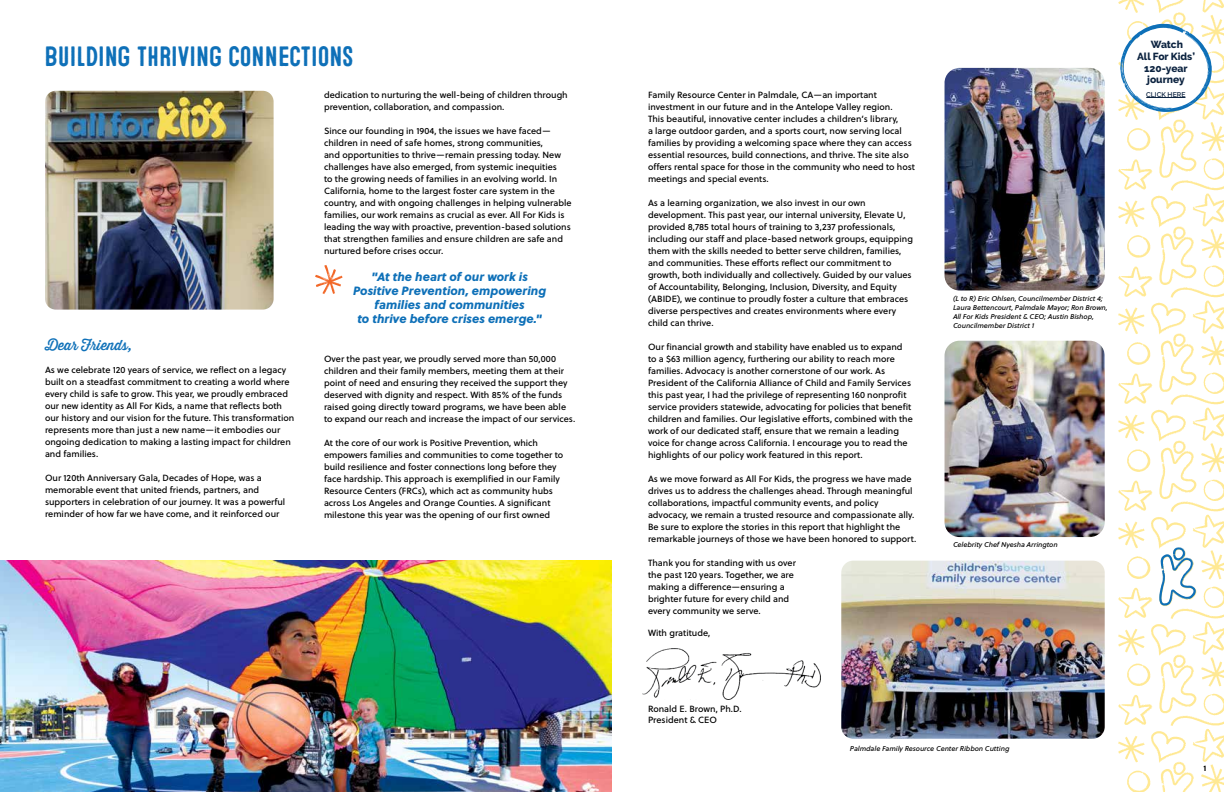
<style>
.page{position:relative;width:1224px;height:792px;background:#fff}
.page>*{position:absolute;margin:0;border:0;box-sizing:border-box;transform-origin:0 0}
.t1{font:28px "Microbrew One";letter-spacing:-.02em;color:#0e70b8}
.t2{font:14px "Thirsty Rough Reg One";color:#0e70b8}
.t3{font:italic 12px/14px "Soleil Xb";color:#0e70b8;text-align:center}
.t4{font:800 10.3px/11.7px "Raleway";color:#0c2340;text-align:center}
.t5{font:9px/12px "Soleil Bk";color:#000}
.t6{font:700 8px "Soleil";color:#000}
.t7{font:italic 7px/9px "Soleil Bk";color:#000}
.t8{font:600 6.8px "Raleway";color:#0c2340}
</style>
<div class="page">
<img style="left:45px;top:91px;width:229px;height:219px">
<svg style="left:315px;top:265px;width:28px;height:29px"></svg>
<img style="left:0;top:561px;width:612px;height:231px">
<img style="left:841px;top:561px;width:264px;height:178px">
<img style="left:945px;top:341px;width:160px;height:196px">
<img style="left:945px;top:68px;width:160px;height:222px">
<img style="left:1118px;top:0;width:106px;height:792px">
<svg style="left:1159px;top:547px;width:37px;height:59px"></svg>
<svg style="left:1120px;top:24px;width:92px;height:88px"></svg>
<img style="left:642px;top:648px;width:179px;height:52px">
<h1 class="t1" style="left:44px;top:40px;width:311px">BUILDING THRIVING CONNECTIONS</h1>
<p class="t5" style="left:324px;top:89px;width:245px">dedication to nurturing the well-being of children through prevention, collaboration, and compassion.</p>
<p class="t5" style="left:324px;top:125px;width:249px">Since our founding in 1904, the issues we have faced— children in need of safe homes, strong communities,<br>and opportunities to thrive—remain pressing today. New challenges have also emerged, from systemic inequities<br>to the growing needs of families in an evolving world. In California, home to the largest foster care system in the country, and with ongoing challenges in helping vulnerable families, our work remains as crucial as ever. All For Kids is leading the way with proactive, prevention-based solutions that strengthen families and ensure children are safe and nurtured before crises occur.</p>
<h2 class="t2" style="left:45px;top:334px;width:88px">Dear Friends,</h2>
<p class="t5" style="left:45px;top:363px;width:251px">As we celebrate 120 years of service, we reflect on a legacy built on a steadfast commitment to creating a world where every child is safe to grow. This year, we proudly embraced our new identity as All For Kids, a name that reflects both our history and our vision for the future. This transformation represents more than just a new name—it embodies our ongoing dedication to making a lasting impact for children and families.</p>
<p class="t5" style="left:45px;top:471px;width:242px">Our 120th Anniversary Gala, Decades of Hope, was a memorable event that united friends, partners, and supporters in celebration of our journey. It was a powerful reminder of how far we have come, and it reinforced our</p>
<h3 class="t3" style="left:353px;top:269px;width:195px">"At the heart of our work is<br>Positive Prevention, empowering families and communities<br>to thrive before crises emerge."</h3>
<p class="t5" style="left:324px;top:353px;width:253px">Over the past year, we proudly served more than 50,000 children and their family members, meeting them at their point of need and ensuring they received the support they deserved with dignity and respect. With 85% of the funds raised going directly toward programs, we have been able to expand our reach and increase the impact of our services.</p>
<p class="t5" style="left:324px;top:436px;width:241px">At the core of our work is Positive Prevention, which empowers families and communities to come together to build resilience and foster connections long before they face hardship. This approach is exemplified in our Family Resource Centers (FRCs), which act as community hubs across Los Angeles and Orange Counties. A significant milestone this year was the opening of our first owned</p>
<p class="t5" style="left:648px;top:89px;width:269px">Family Resource Center in Palmdale, CA—an important investment in our future and in the Antelope Valley region.<br>This beautiful, innovative center includes a children’s library,<br>a large outdoor garden, and a sports court, now serving local families by providing a welcoming space where they can access essential resources, build connections, and thrive. The site also offers rental space for those in the community who need to host meetings and special events.</p>
<p class="t5" style="left:648px;top:197px;width:266px">As a learning organization, we also invest in our own development. This past year, our internal university, Elevate U, provided 8,785 total hours of training to 3,237 professionals, including our staff and place-based network groups, equipping them with the skills needed to better serve children, families, and communities. These efforts reflect our commitment to growth, both individually and collectively. Guided by our values of Accountability, Belonging, Inclusion, Diversity, and Equity (ABIDE), we continue to proudly foster a culture that embraces diverse perspectives and creates environments where every child can thrive.</p>
<p class="t5" style="left:648px;top:341px;width:266px">Our financial growth and stability have enabled us to expand to a $63 million agency, furthering our ability to reach more families. Advocacy is another cornerstone of our work. As President of the California Alliance of Child and Family Services this past year, I had the privilege of representing 160 nonprofit service providers statewide, advocating for policies that benefit children and families. Our legislative efforts, combined with the work of our dedicated staff, ensure that we remain a leading voice for change across California. I encourage you to read the highlights of our policy work featured in this report.</p>
<p class="t5" style="left:648px;top:472px;width:270px">As we move forward as All For Kids, the progress we have made drives us to address the challenges ahead. Through meaningful collaborations, impactful community events, and policy advocacy, we remain a trusted resource and compassionate ally.<br>Be sure to explore the stories in this report that highlight the remarkable journeys of those we have been honored to support.</p>
<p class="t5" style="left:648px;top:556px;width:150px">Thank you for standing with us over the past 120 years. Together, we are making a difference—ensuring a brighter future for every child and every community we serve.</p>
<p class="t5" style="left:648px;top:626px;width:64px">With gratitude,</p>
<p class="t5" style="left:648px;top:703px;width:95px;line-height:10.8px">Ronald E. Brown, Ph.D.<br>President &amp; CEO</p>
<p class="t7" style="left:953px;top:294px;width:156px">(L to R) Eric Ohlsen, Councilmember District 4; Laura Bettencourt, Palmdale Mayor; Ron Brown, All For Kids President &amp; CEO; Austin Bishop, Councilmember District 1</p>
<p class="t7" style="left:953px;top:540px;width:107px">Celebrity Chef Nyesha Arrington</p>
<p class="t7" style="left:850px;top:744px;width:161px">Palmdale Family Resource Center Ribbon Cutting</p>
<p class="t4" style="left:1137px;top:39px;width:59px">Watch<br>All For Kids’<br>120-year journey</p>
<p class="t8" style="left:1146px;top:91px;width:41px">CLICK HERE</p>
<p class="t6" style="left:1204px;top:762px;width:4px">1</p>
</div>
